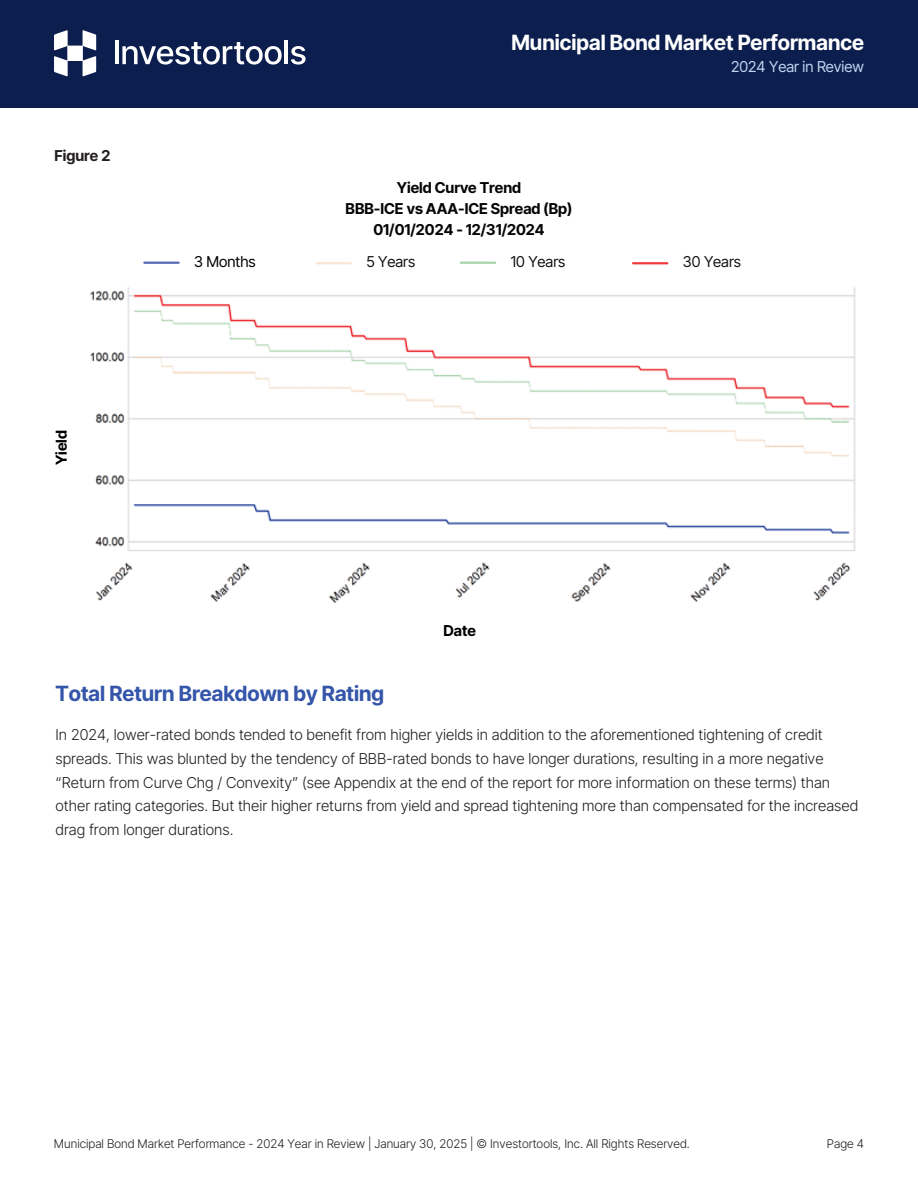
<style>
.page{position:relative;width:918px;height:1188px;background:#fff}
.page>*{position:absolute;margin:0;border:0;box-sizing:border-box;transform-origin:0 0}
.t1{font:700 21px "Inter Tight";color:#fff}
.t2{font:700 21px "Inter Tight";color:#3455a9}
.t3{font:300 15px/23.7px "Inter Tight";color:#231f20}
.t4{font:700 15px/21.3px "Inter Tight";color:#070606;text-align:center}
.t5{font:15px "Inter Tight";color:#c0d6f1}
.t6{font:15px "Inter Tight";color:#171313}
.t7{font:700 15px "Inter Tight";color:#000}
.t8{font:700 15px "Inter Tight";color:#231f20}
.t9{font:15px "Inter Tight";color:#000}
.t10{font:15px "Inter Tight";color:#141111}
.t11{font:300 12px "Inter Tight";color:#231f20}
</style>
<div class="page">
<div style="left:0;top:0;width:918px;height:108px;background:#0c1e4d"></div>
<svg style="left:291px;top:46px;width:15px;height:19px"></svg>
<hr style="left:284px;top:40px;width:4px;height:24px;background:#fff">
<svg style="left:122px;top:42px;width:160px;height:23px"></svg>
<hr style="left:115px;top:40px;width:3px;height:24px;background:#fff">
<svg style="left:54px;top:30px;width:42px;height:46px"></svg>
<img style="left:90px;top:287px;width:766px;height:317px">
<hr style="left:144px;top:262px;width:35px;height:2px;background:#526ab1">
<hr style="left:317px;top:262px;width:34px;height:2px;background:#fae6d5">
<hr style="left:461px;top:262px;width:34px;height:2px;background:#a7d4a9">
<hr style="left:633px;top:262px;width:34px;height:2px;background:#f03a3f">
<h3 class="t8" style="left:54px;top:147px;width:57px">Figure 2</h3>
<p class="t7" style="left:52px;top:465px;width:37px;rotate:-90deg">Yield</p>
<p class="t1" style="left:511px;top:30px;width:354px">Municipal Bond Market Performance</p>
<p class="t5" style="left:731px;top:58px;width:134px">2024 Year in Review</p>
<p class="t4" style="left:346px;top:176px;width:228px">Yield Curve Trend<br>BBB-ICE vs AAA-ICE Spread (Bp)<br>01/01/2024 - 12/31/2024</p>
<h4 class="t9" style="left:194px;top:252px;width:63px">3 Months</h4>
<p class="t6" style="left:366px;top:252px;width:50px">5 Years</p>
<h4 class="t10" style="left:511px;top:252px;width:56px">10 Years</h4>
<p class="t6" style="left:683px;top:252px;width:60px">30 Years</p>
<h4 class="t7" style="left:444px;top:622px;width:34px">Date</h4>
<h2 class="t2" style="left:56px;top:680px;width:330px">Total Return Breakdown by Rating</h2>
<h3 class="t3" style="left:56px;top:723px;width:804px">In 2024, lower-rated bonds tended to benefit from higher yields in addition to the aforementioned tightening of credit spreads. This was blunted by the tendency of BBB-rated bonds to have longer durations, resulting in a more negative “Return from Curve Chg / Convexity” (see Appendix at the end of the report for more information on these terms) than other rating categories. But their higher returns from yield and spread tightening more than compensated for the increased drag from longer durations.</h3>
<h3 class="t11" style="left:54px;top:1136px;width:637px">Municipal Bond Market Performance - 2024 Year in Review | January 30, 2025 | © Investortools, Inc. All Rights Reserved.</h3>
<h4 class="t11" style="left:827px;top:1136px;width:38px">Page 4</h4>
</div>
